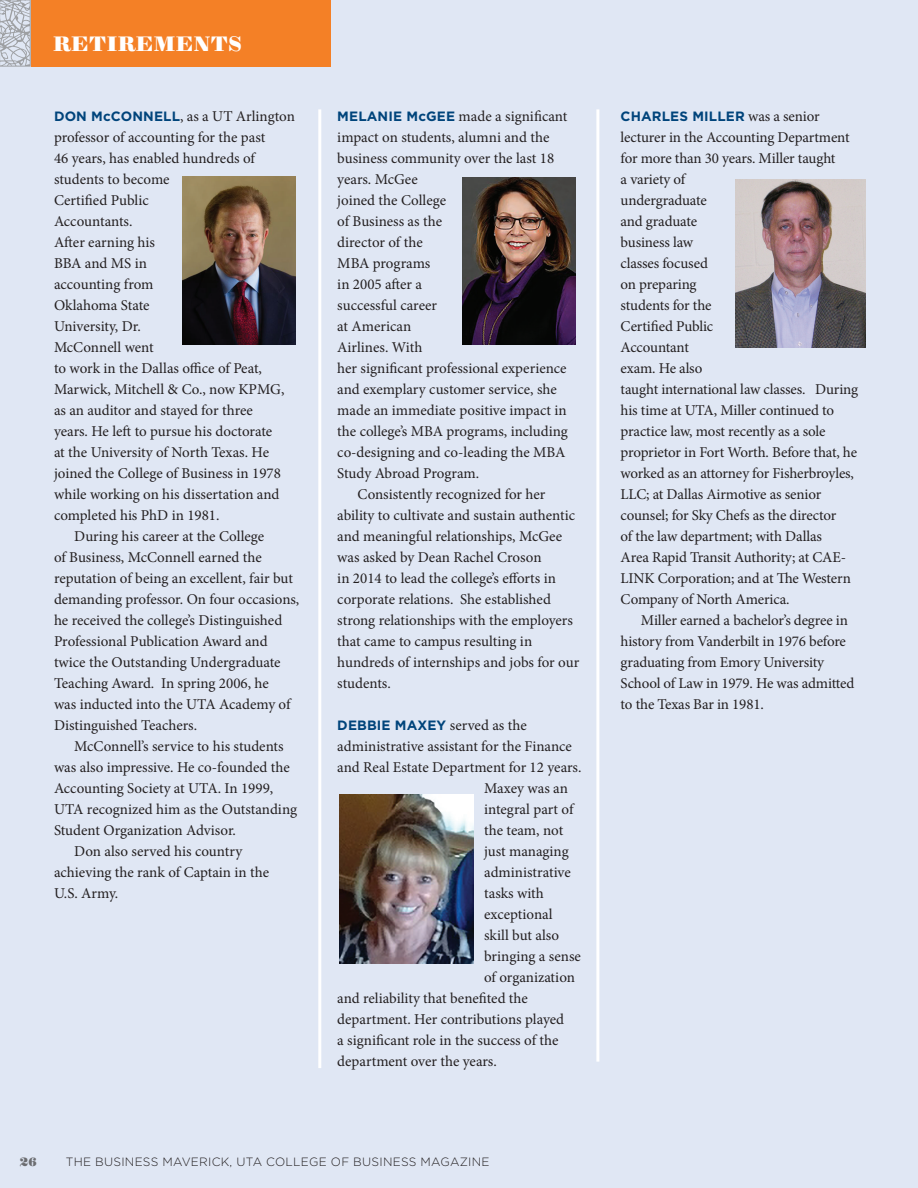
<style>
.page{position:relative;width:918px;height:1188px;background:#e0e7f4}
.page>*{position:absolute;margin:0;border:0;box-sizing:border-box;transform-origin:0 0}
.t1{font:21px "Sybarite Small";letter-spacing:.02em;color:#fff}
.t2{font:15px/21px "Minion Pro";letter-spacing:-.005em;color:#231f20}
.t3{font:700 13.5px "Gotham";letter-spacing:.01em;color:#00447b}
.t4{font:300 12px "Gotham";letter-spacing:.02em;color:#231f20}
.t5{font:12px "Sybarite Small";color:#6c6d70}
.s1{font-family:"Gotham";font-weight:700;font-size:13.5px;color:#00447b}
.s2{font-family:"Minion Pro";font-weight:400;font-size:15px;color:#231f20}
</style>
<div class="page">
<svg style="left:0;top:0;width:31px;height:67px;background:#c3c7d0"></svg>
<div style="left:31px;top:0;width:300px;height:67px;background:#f48026"></div>
<img style="left:339px;top:794px;width:134px;height:169px">
<hr style="left:318px;top:109px;width:3px;height:959px;background:#fff">
<hr style="left:596px;top:109px;width:3px;height:953px;background:#fff">
<img style="left:736px;top:180px;width:129px;height:167px">
<img style="left:183px;top:177px;width:113px;height:167px">
<img style="left:462px;top:177px;width:114px;height:167px">
<h1 class="t1" style="left:53px;top:31px;width:190px">RETIREMENTS</h1>
<p class="t2" style="left:54px;top:106px;width:242px"><span class="s1">DON McCONNELL</span>, as a UT Arlington</p>
<p class="t2" style="left:54px;top:127px;width:213px">professor of accounting for the past</p>
<p class="t2" style="left:54px;top:148px;width:203px">46 years, has enabled hundreds of</p>
<p class="t2" style="left:54px;top:169px;width:117px">students to become</p>
<p class="t2" style="left:54px;top:190px;width:96px">Certified Public</p>
<p class="t2" style="left:54px;top:211px;width:80px">Accountants.</p>
<p class="t2" style="left:54px;top:232px;width:103px">After earning his</p>
<p class="t2" style="left:54px;top:253px;width:95px">BBA and MS in</p>
<p class="t2" style="left:54px;top:274px;width:101px">accounting from</p>
<p class="t2" style="left:54px;top:295px;width:97px">Oklahoma State</p>
<p class="t2" style="left:54px;top:316px;width:88px">University, Dr.</p>
<p class="t2" style="left:54px;top:337px;width:101px">McConnell went</p>
<p class="t2" style="left:54px;top:358px;width:210px">to work in the Dallas office of Peat,</p>
<p class="t2" style="left:54px;top:379px;width:232px">Marwick, Mitchell &amp; Co., now KPMG,</p>
<p class="t2" style="left:54px;top:400px;width:200px">as an auditor and stayed for three</p>
<p class="t2" style="left:54px;top:421px;width:220px">years. He left to pursue his doctorate</p>
<p class="t2" style="left:54px;top:442px;width:217px">at the University of North Texas. He</p>
<p class="t2" style="left:54px;top:463px;width:228px">joined the College of Business in 1978</p>
<p class="t2" style="left:54px;top:484px;width:227px">while working on his dissertation and</p>
<p class="t2" style="left:54px;top:505px;width:167px">completed his PhD in 1981.</p>
<p class="t2" style="left:74px;top:526px;width:191px">During his career at the College</p>
<p class="t2" style="left:54px;top:547px;width:209px">of Business, McConnell earned the</p>
<p class="t2" style="left:54px;top:568px;width:241px">reputation of being an excellent, fair but</p>
<p class="t2" style="left:54px;top:589px;width:247px">demanding professor. On four occasions,</p>
<p class="t2" style="left:54px;top:610px;width:230px">he received the college’s Distinguished</p>
<p class="t2" style="left:54px;top:631px;width:215px">Professional Publication Award and</p>
<p class="t2" style="left:54px;top:652px;width:228px">twice the Outstanding Undergraduate</p>
<p class="t2" style="left:54px;top:673px;width:216px">Teaching Award. In spring 2006, he</p>
<p class="t2" style="left:54px;top:694px;width:238px">was inducted into the UTA Academy of</p>
<p class="t2" style="left:54px;top:715px;width:145px">Distinguished Teachers.</p>
<p class="t2" style="left:74px;top:736px;width:211px">McConnell’s service to his students</p>
<p class="t2" style="left:54px;top:757px;width:237px">was also impressive. He co-founded the</p>
<p class="t2" style="left:54px;top:778px;width:221px">Accounting Society at UTA. In 1999,</p>
<p class="t2" style="left:54px;top:799px;width:245px">UTA recognized him as the Outstanding</p>
<p class="t2" style="left:54px;top:820px;width:184px">Student Organization Advisor.</p>
<p class="t2" style="left:74px;top:841px;width:170px">Don also served his country</p>
<p class="t2" style="left:54px;top:862px;width:217px">achieving the rank of Captain in the</p>
<p class="t2" style="left:54px;top:883px;width:66px">U.S. Army.</p>
<p class="t2" style="left:337px;top:106px;width:232px"><span class="s1">MELANIE McGEE</span> made a significant impact on students, alumni and the business community over the last 18 years. McGee<br>joined the College<br>of Business as the<br>director of the<br>MBA programs<br>in 2005 after a<br>successful career<br>at American<br>Airlines. With<br>her significant professional experience and exemplary customer service, she made an immediate positive impact in the college’s MBA programs, including co-designing and co-leading the MBA<br>Study Abroad Program.</p>
<p class="t2" style="left:337px;top:484px;width:243px;text-indent:20px">Consistently recognized for her ability to cultivate and sustain authentic and meaningful relationships, McGee was asked by Dean Rachel Croson<br>in 2014 to lead the college’s efforts in corporate relations. She established strong relationships with the employers that came to campus resulting in hundreds of internships and jobs for our students.</p>
<p class="t3" style="left:337px;top:717px;width:191px">DEBBIE MAXEY <span class="s2">served as the</span></p>
<p class="t2" style="left:337px;top:736px;width:236px">administrative assistant for the Finance</p>
<p class="t2" style="left:337px;top:757px;width:246px">and Real Estate Department for 12 years.</p>
<p class="t2" style="left:484px;top:778px;width:85px">Maxey was an</p>
<p class="t2" style="left:484px;top:799px;width:91px">integral part of</p>
<p class="t2" style="left:484px;top:820px;width:81px">the team, not</p>
<p class="t2" style="left:484px;top:841px;width:86px">just managing</p>
<p class="t2" style="left:484px;top:862px;width:88px">administrative</p>
<p class="t2" style="left:484px;top:883px;width:61px">tasks with</p>
<p class="t2" style="left:484px;top:904px;width:70px">exceptional</p>
<p class="t2" style="left:484px;top:925px;width:77px">skill but also</p>
<p class="t2" style="left:484px;top:946px;width:98px">bringing a sense</p>
<p class="t2" style="left:484px;top:967px;width:92px">of organization</p>
<p class="t2" style="left:337px;top:988px;width:192px">and reliability that benefited the</p>
<p class="t2" style="left:337px;top:1009px;width:228px">department. Her contributions played</p>
<p class="t2" style="left:337px;top:1030px;width:223px">a significant role in the success of the</p>
<p class="t2" style="left:337px;top:1051px;width:161px">department over the years.</p>
<p class="t5" style="left:20px;top:1154px;width:18px">26</p>
<p class="t4" style="left:66px;top:1154px;width:425px">THE BUSINESS MAVERICK, UTA COLLEGE OF BUSINESS MAGAZINE</p>
<p class="t3" style="left:621px;top:108px;width:200px">CHARLES MILLER <span class="s2">was a senior</span></p>
<p class="t2" style="left:621px;top:127px;width:239px">lecturer in the Accounting Department for more than 30 years. Miller taught<br>a variety of<br>undergraduate<br>and graduate<br>business law<br>classes focused<br>on preparing<br>students for the<br>Certified Public<br>Accountant<br>exam. He also<br>taught international law classes. During his time at UTA, Miller continued to practice law, most recently as a sole proprietor in Fort Worth. Before that, he worked as an attorney for Fisherbroyles,<br>LLC; at Dallas Airmotive as senior counsel; for Sky Chefs as the director<br>of the law department; with Dallas<br>Area Rapid Transit Authority; at CAE-<br>LINK Corporation; and at The Western<br>Company of North America.</p>
<p class="t2" style="left:621px;top:610px;width:235px;text-indent:20px">Miller earned a bachelor’s degree in history from Vanderbilt in 1976 before graduating from Emory University School of Law in 1979. He was admitted to the Texas Bar in 1981.</p>
</div>
